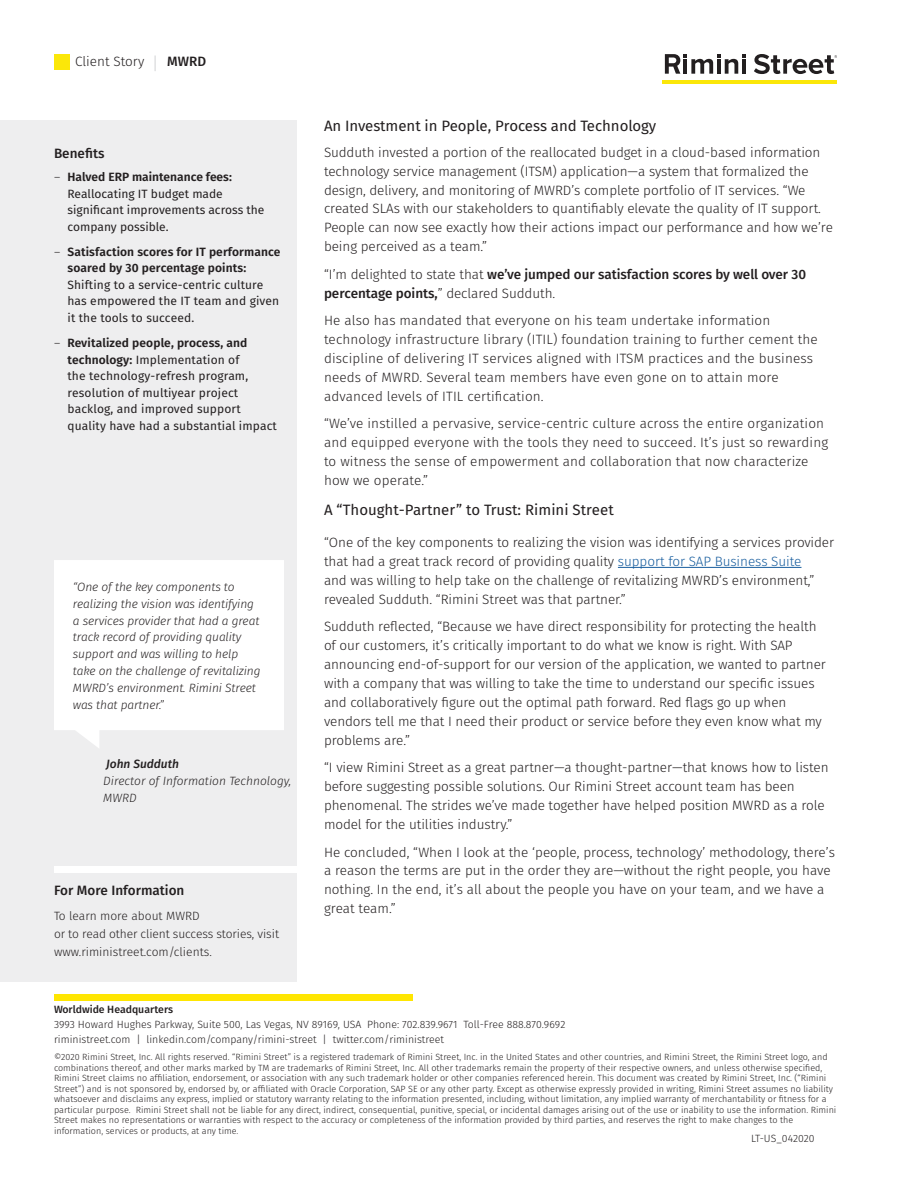
<style>
.page{position:relative;width:918px;height:1188px;background:#fff}
.page>*{position:absolute;margin:0;border:0;box-sizing:border-box;transform-origin:0 0}
.Body_Title{font:15px "Fira Sans";letter-spacing:-.005em;color:#231f20}
.Body_copy{font:15px "Fira Sans";color:#231f20}
.Body_copy-2{font:300 13.5px/18.9px "Fira Sans";letter-spacing:-.005em;color:#231f20}
.Body_copy-3{font:500 13.5px/18.9px "Fira Sans";letter-spacing:-.005em;color:#231f20}
.Sidebar_Title{font:500 13.5px "Fira Sans";color:#231f20}
.t1{font:12px/16.5px "Fira Sans";letter-spacing:.01em;color:#231f20}
.Sidebar_Quote{font:italic 300 12px/16.8px "Fira Sans";letter-spacing:-.01em;color:#231f20}
.Sidebar_Copy{font:300 12px/18px "Fira Sans";color:#231f20}
.Sidebar_Quote_Author{font:italic 300 12px/16.8px "Fira Sans";color:#231f20}
.Sidebar_Quote_Author-2{font:italic 500 12px "Fira Sans";color:#231f20}
.t2{font:300 10.5px/15px "Fira Sans";color:#231f20}
.t3{font:500 10.5px "Fira Sans";color:#231f20}
.t4{font:300 9px/10.5px "Fira Sans";color:#231f20}
.s1{font-weight:300}
.s2{font-weight:600}
.s3{color:#175d9e}
</style>
<div class="page">
<div style="left:54px;top:54px;width:16px;height:16px;background:#fbe709"></div>
<svg style="left:665px;top:54px;width:81px;height:20px"></svg>
<hr style="left:742px;top:59px;width:4px;height:15px;background:#231f20">
<svg style="left:754px;top:54px;width:83px;height:20px"></svg>
<hr style="left:662px;top:80px;width:175px;height:4px;background:#fbe709">
<svg style="left:155px;top:56px;width:1px;height:15px"></svg>
<div style="left:54px;top:994px;width:359px;height:6px;background:#ffe601"></div>
<hr style="left:618px;top:567px;width:184px;height:1px;background:#175d9e">
<div style="left:0;top:120px;width:297px;height:862px;background:#eeeeef"></div>
<div style="left:54px;top:866px;width:243px;height:7px;background:#fff"></div>
<svg style="left:54px;top:560px;width:230px;height:188px;background:#fdfdfd"></svg>
<p class="Body_copy-2" style="left:75px;top:51px;width:71px">Client Story</p>
<p class="Body_copy-3" style="left:167px;top:51px;width:41px">MWRD</p>
<p class="Sidebar_Title" style="left:54px;top:144px;width:52px">Benefits</p>
<p class="t1" style="left:68px;top:169px;width:199px;text-indent:-14px"><span class="s1">―</span> <span class="s2">Halved ERP maintenance fees:<br></span>Reallocating IT budget made significant improvements across the company possible.</p>
<p class="t1" style="left:68px;top:244px;width:215px;text-indent:-14px"><span class="s1">―</span> <span class="s2">Satisfaction scores for IT performance soared by 30 percentage points:<br></span>Shifting to a service-centric culture has empowered the IT team and given it the tools to succeed.</p>
<p class="t1" style="left:68px;top:335px;width:211px;text-indent:-14px"><span class="s1">―</span> <span class="s2">Revitalized people, process, and technology:</span> Implementation of<br>the technology-refresh program, resolution of multiyear project backlog, and improved support quality have had a substantial impact</p>
<p class="Sidebar_Quote" style="left:73px;top:578px;width:189px">“One of the key components to realizing the vision was identifying a services provider that had a great track record of providing quality support and was willing to help take on the challenge of revitalizing<br>MWRD’s environment. Rimini Street was that partner.”</p>
<p class="Sidebar_Quote_Author-2" style="left:106px;top:755px;width:74px">John Sudduth</p>
<p class="Sidebar_Quote_Author" style="left:103px;top:772px;width:190px">Director of Information Technology,<br>MWRD</p>
<p class="Sidebar_Title" style="left:54px;top:881px;width:132px">For More Information</p>
<p class="Sidebar_Copy" style="left:54px;top:907px;width:227px">To learn more about MWRD<br>or to read other client success stories, visit www.riministreet.com/clients.</p>
<p class="Body_Title" style="left:324px;top:115px;width:334px">An Investment in People, Process and Technology</p>
<p class="Body_copy-2" style="left:324px;top:143px;width:511px">Sudduth invested a portion of the reallocated budget in a cloud-based information technology service management (ITSM) application—a system that formalized the design, delivery, and monitoring of MWRD’s complete portfolio of IT services. “We created SLAs with our stakeholders to quantifiably elevate the quality of IT support.<br>People can now see exactly how their actions impact our performance and how we’re being perceived as a team.”</p>
<p class="Body_copy-3" style="left:324px;top:265px;width:484px"><span class="s1">“I’m delighted to state that</span> we’ve jumped our satisfaction scores by well over 30 percentage points,<span class="s1">” declared Sudduth.</span></p>
<p class="Body_copy-2" style="left:324px;top:311px;width:495px">He also has mandated that everyone on his team undertake information technology infrastructure library (ITIL) foundation training to further cement the discipline of delivering IT services aligned with ITSM practices and the business needs of MWRD. Several team members have even gone on to attain more advanced levels of ITIL certification.</p>
<p class="Body_copy-2" style="left:324px;top:414px;width:506px">“We’ve instilled a pervasive, service-centric culture across the entire organization and equipped everyone with the tools they need to succeed. It’s just so rewarding to witness the sense of empowerment and collaboration that now characterize how we operate.”</p>
<p class="Body_copy" style="left:324px;top:499px;width:291px">A “Thought-Partner” to Trust: Rimini Street</p>
<p class="Body_copy-2" style="left:324px;top:533px;width:512px">“One of the key components to realizing the vision was identifying a services provider that had a great track record of providing quality <span class="s3">support for SAP Business Suite<br></span>and was willing to help take on the challenge of revitalizing MWRD’s environment,” revealed Sudduth. “Rimini Street was that partner.”</p>
<p class="Body_copy-2" style="left:324px;top:617px;width:503px">Sudduth reflected, “Because we have direct responsibility for protecting the health of our customers, it’s critically important to do what we know is right. With SAP announcing end-of-support for our version of the application, we wanted to partner with a company that was willing to take the time to understand our specific issues and collaboratively figure out the optimal path forward. Red flags go up when vendors tell me that I need their product or service before they even know what my problems are.”</p>
<p class="Body_copy-2" style="left:324px;top:758px;width:506px">“I view Rimini Street as a great partner—a thought-partner—that knows how to listen before suggesting possible solutions. Our Rimini Street account team has been phenomenal. The strides we’ve made together have helped position MWRD as a role model for the utilities industry.”</p>
<p class="Body_copy-2" style="left:324px;top:842px;width:513px">He concluded, “When I look at the ‘people, process, technology’ methodology, there’s a reason the terms are put in the order they are—without the right people, you have nothing. In the end, it’s all about the people you have on your team, and we have a great team.”</p>
<p class="t3" style="left:54px;top:1002px;width:121px">Worldwide Headquarters</p>
<p class="t2" style="left:54px;top:1017px;width:513px">3993 Howard Hughes Parkway, Suite 500, Las Vegas, NV 89169, USA Phone: 702.839.9671 Toll-Free 888.870.9692 riministreet.com | linkedin.com/company/rimini-street | twitter.com/riministreet</p>
<p class="t4" style="left:54px;top:1052px;width:784px">©2020 Rimini Street, Inc. All rights reserved. “Rimini Street” is a registered trademark of Rimini Street, Inc. in the United States and other countries, and Rimini Street, the Rimini Street logo, and combinations thereof, and other marks marked by TM are trademarks of Rimini Street, Inc. All other trademarks remain the property of their respective owners, and unless otherwise specified, Rimini Street claims no affiliation, endorsement, or association with any such trademark holder or other companies referenced herein. This document was created by Rimini Street, Inc. (“Rimini Street”) and is not sponsored by, endorsed by, or affiliated with Oracle Corporation, SAP SE or any other party. Except as otherwise expressly provided in writing, Rimini Street assumes no liability whatsoever and disclaims any express, implied or statutory warranty relating to the information presented, including, without limitation, any implied warranty of merchantability or fitness for a particular purpose. Rimini Street shall not be liable for any direct, indirect, consequential, punitive, special, or incidental damages arising out of the use or inability to use the information. Rimini Street makes no representations or warranties with respect to the accuracy or completeness of the information provided by third parties, and reserves the right to make changes to the information, services or products, at any time.</p>
<p class="t2" style="left:751px;top:1131px;width:65px">LT-US_042020</p>
</div>
